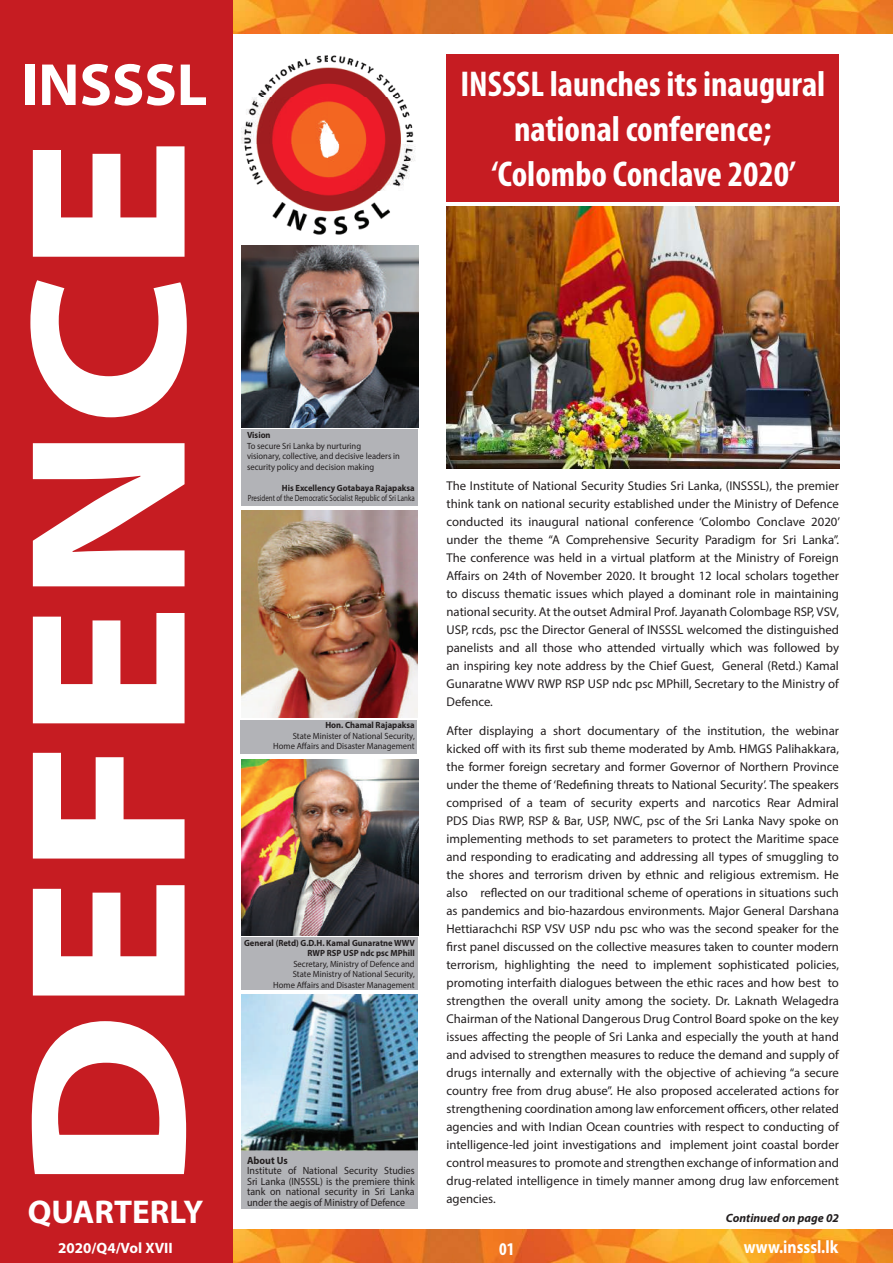
<style>
.page{position:relative;width:893px;height:1263px;background:#fff}
.page>*{position:absolute;margin:0;border:0;box-sizing:border-box;transform-origin:0 0}
.t1{font:700 225px "Myriad Pro";color:#fff;scale:1.14 1}
.t2{font:700 60px "Myriad Pro";color:#fff}
.t3{font:700 condensed 36px/45px "Myriad Pro";color:#fff;text-align:center}
.t4{font:700 33px "Myriad Pro";color:#fff}
.t5{font:700 18px "Myriad Pro";color:#fff;scale:.9 1}
.t6{font:700 18px "Myriad Pro";color:#fff;scale:.87 1}
.t7{font:700 condensed 18px "Myriad Pro";color:#fff}
.t8{font:700 15px "Myriad Pro";color:#fff}
.t9{font:12.75px/18px "Myriad Pro";color:#231f20;text-align:justify}
.t10{font:italic 700 12px "Myriad Pro";color:#231f20}
.t11{font:10.5px/10.5px "Myriad Pro";color:#231f20;text-align:justify;scale:.95 1}
.t12{font:700 10.5px "Myriad Pro";color:#231f20;scale:.95 1}
.t13{font:9px/10.5px "Myriad Pro";color:#231f20;text-align:right;scale:.95 1}
.t14{font:700 9px/10.5px "Myriad Pro";color:#231f20;text-align:right;scale:.95 1}
.t15{font:9px "Myriad Pro";color:#231f20;scale:.77 1}
</style>
<div class="page">
<img style="left:232px;top:0;width:220px;height:33px">
<img style="left:452px;top:0;width:441px;height:33px">
<img style="left:232px;top:1230px;width:220px;height:33px">
<img style="left:452px;top:1230px;width:441px;height:33px">
<div style="left:446px;top:54px;width:393px;height:147px;background:#c61c22"></div>
<div style="left:0;top:0;width:232px;height:1263px;background:#c61c22"></div>
<img style="left:241px;top:246px;width:177px;height:181px">
<img style="left:242px;top:760px;width:176px;height:175px">
<img style="left:241px;top:995px;width:177px;height:155px">
<img style="left:241px;top:55px;width:175px;height:180px">
<div style="left:241px;top:429px;width:177px;height:76px;background:#b2b3b7"></div>
<div style="left:241px;top:720px;width:176px;height:34px;background:#b2b3b7"></div>
<div style="left:242px;top:937px;width:176px;height:53px;background:#b2b3b7"></div>
<div style="left:241px;top:1152px;width:177px;height:57px;background:#b2b3b7"></div>
<img style="left:241px;top:510px;width:177px;height:208px">
<img style="left:446px;top:207px;width:393px;height:262px">
<h2 class="t2" style="left:21px;top:46px;width:188px">INSSSL</h2>
<h3 class="t3" style="left:460px;top:61px;width:366px">INSSSL launches its inaugural national conference; ‘Colombo Conclave 2020’</h3>
<h1 class="t1" style="left:-38px;top:1191px;width:926px;rotate:-90deg">DEFENCE</h1>
<p class="t14" style="left:247px;top:430px;width:26px">Vision</p>
<p class="t13" style="left:247px;top:440px;width:162px;text-align:left">To secure Sri Lanka by nurturing<br>visionary, collective, and decisive leaders in security policy and decision making</p>
<p class="t14" style="left:282px;top:482px;width:141px">His Excellency Gotabaya Rajapaksa</p>
<p class="t15" style="left:248px;top:493px;width:218px">President of the Democratic Socialist Republic of Sri Lanka</p>
<p class="t9" style="left:446px;top:477px;width:395px">The Institute of National Security Studies Sri Lanka, (INSSSL), the premier think tank on national security established under the Ministry of Defence conducted its inaugural national conference ‘Colombo Conclave 2020’ under the theme “A Comprehensive Security Paradigm for Sri Lanka”.<br>The conference was held in a virtual platform at the Ministry of Foreign Affairs on 24th of November 2020. It brought 12 local scholars together to discuss thematic issues which played a dominant role in maintaining national security. At the outset Admiral Prof. Jayanath Colombage RSP, VSV, USP, rcds, psc the Director General of INSSSL welcomed the distinguished panelists and all those who attended virtually which was followed by an inspiring key note address by the Chief Guest, General (Retd.) Kamal Gunaratne WWV RWP RSP USP ndc psc MPhill, Secretary to the Ministry of Defence.</p>
<p class="t9" style="left:446px;top:721px;width:394px">After displaying a short documentary of the institution, the webinar kicked off with its first sub theme moderated by Amb. HMGS Palihakkara, the former foreign secretary and former Governor of Northern Province under the theme of ‘Redefining threats to National Security’. The speakers comprised of a team of security experts and narcotics Rear Admiral PDS Dias RWP, RSP &amp; Bar, USP, NWC, psc of the Sri Lanka Navy spoke on implementing methods to set parameters to protect the Maritime space and responding to eradicating and addressing all types of smuggling to the shores and terrorism driven by ethnic and religious extremism. He also reflected on our traditional scheme of operations in situations such as pandemics and bio-hazardous environments. Major General Darshana Hettiarachchi RSP VSV USP ndu psc who was the second speaker for the first panel discussed on the collective measures taken to counter modern terrorism, highlighting the need to implement sophisticated policies, promoting interfaith dialogues between the ethic races and how best to strengthen the overall unity among the society. Dr. Laknath Welagedra Chairman of the National Dangerous Drug Control Board spoke on the key issues affecting the people of Sri Lanka and especially the youth at hand and advised to strengthen measures to reduce the demand and supply of drugs internally and externally with the objective of achieving “a secure country free from drug abuse”. He also proposed accelerated actions for strengthening coordination among law enforcement officers, other related agencies and with Indian Ocean countries with respect to conducting of intelligence-led joint investigations and implement joint coastal border control measures to promote and strengthen exchange of information and drug-related intelligence in timely manner among drug law enforcement agencies.</p>
<p class="t14" style="left:325px;top:720px;width:96px">Hon. Chamal Rajapaksa</p>
<p class="t13" style="left:273px;top:730px;width:150px">State Minister of National Security,<br>Home Affairs and Disaster Management</p>
<p class="t14" style="left:244px;top:937px;width:181px">General (Retd) G.D.H. Kamal Gunaratne WWV<br>RWP RSP USP ndc psc MPhill</p>
<p class="t13" style="left:273px;top:958px;width:150px">Secretary, Ministry of Defence and<br>State Ministry of National Security,<br>Home Affairs and Disaster Management</p>
<p class="t12" style="left:247px;top:1153px;width:44px">About Us</p>
<p class="t11" style="left:247px;top:1165px;width:178px">Institute of National Security Studies Sri Lanka (INSSSL) is the premiere think tank on national security in Sri Lanka under the aegis of Ministry of Defence</p>
<h3 class="t4" style="left:28px;top:1190px;width:177px">QUARTERLY</h3>
<p class="t8" style="left:58px;top:1238px;width:116px">2020/Q4/Vol XVII</p>
<h3 class="t7" style="left:499px;top:1237px;width:17px">01</h3>
<p class="t10" style="left:726px;top:1210px;width:115px">Continued on page 02</p>
<h3 class="t5" style="left:51px;top:1235px;width:139px">2020/Q4/Vol XVII</h3>
<h3 class="t6" style="left:744px;top:1235px;width:110px">www.insssl.lk</h3>
</div>
